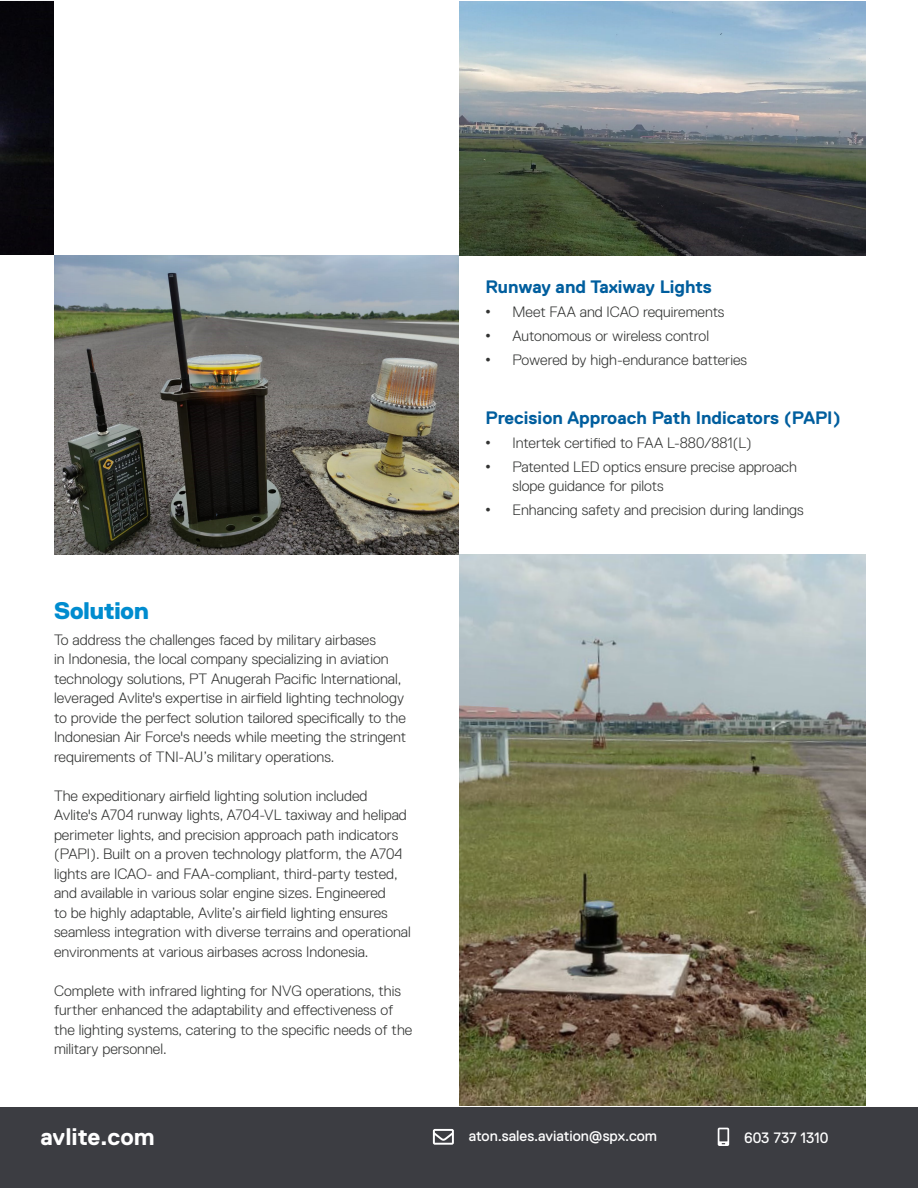
<style>
.page{position:relative;width:918px;height:1188px;background:#fff}
.page>*{position:absolute;margin:0;border:0;box-sizing:border-box;transform-origin:0 0}
.t1{font:700 24px "Replica Std";color:#fff}
.H2_Heading{font:800 24px "Replica Std";color:#008ccf}
.t2{font:700 18px "Replica Std";color:#005e9e}
.t3{font:300 15px/19.5px "Replica Std";color:#323332}
.t4{font:15px "Replica Std";color:#fff}
.s1{font-family:"Arial";font-weight:400}
</style>
<div class="page">
<div style="left:0;top:1107px;width:918px;height:81px;background:#3c3d42"></div>
<svg style="left:433px;top:1129px;width:21px;height:16px"></svg>
<svg style="left:718px;top:1128px;width:11px;height:18px"></svg>
<img style="left:0;top:1px;width:54px;height:253px">
<img style="left:459px;top:1px;width:407px;height:254px">
<img style="left:459px;top:554px;width:407px;height:552px">
<img style="left:54px;top:255px;width:404px;height:299px">
<p class="t2" style="left:485px;top:277px;width:228px">Runway and Taxiway Lights</p>
<p class="t3" style="left:485px;top:302px;width:241px"><span class="s1">•</span> Meet FAA and ICAO requirements</p>
<p class="t3" style="left:485px;top:326px;width:225px"><span class="s1">•</span> Autonomous or wireless control</p>
<p class="t3" style="left:485px;top:350px;width:263px"><span class="s1">•</span> Powered by high-endurance batteries</p>
<p class="H2_Heading" style="left:54px;top:597px;width:96px">Solution</p>
<p class="t3" style="left:54px;top:630px;width:354px">To address the challenges faced by military airbases<br>in Indonesia, the local company specializing in aviation technology solutions, PT Anugerah Pacific International, leveraged Avlite's expertise in airfield lighting technology to provide the perfect solution tailored specifically to the Indonesian Air Force's needs while meeting the stringent requirements of TNI-AU’s military operations.</p>
<p class="t3" style="left:54px;top:786px;width:358px">The expeditionary airfield lighting solution included Avlite's A704 runway lights, A704-VL taxiway and helipad perimeter lights, and precision approach path indicators (PAPI). Built on a proven technology platform, the A704 lights are ICAO- and FAA-compliant, third-party tested, and available in various solar engine sizes. Engineered<br>to be highly adaptable, Avlite’s airfield lighting ensures seamless integration with diverse terrains and operational environments at various airbases across Indonesia.</p>
<p class="t3" style="left:54px;top:981px;width:360px">Complete with infrared lighting for NVG operations, this further enhanced the adaptability and effectiveness of the lighting systems, catering to the specific needs of the military personnel.</p>
<p class="t2" style="left:485px;top:408px;width:357px">Precision Approach Path Indicators (PAPI)</p>
<p class="t3" style="left:485px;top:433px;width:268px"><span class="s1">•</span> Intertek certified to FAA L-880/881(L)</p>
<p class="t3" style="left:512px;top:457px;width:286px;text-indent:-27px"><span class="s1">•</span> Patented LED optics ensure precise approach slope guidance for pilots</p>
<p class="t3" style="left:485px;top:500px;width:320px"><span class="s1">•</span> Enhancing safety and precision during landings</p>
<h1 class="t1" style="left:41px;top:1123px;width:116px">avlite.com</h1>
<p class="t4" style="left:469px;top:1128px;width:190px">aton.sales.aviation@spx.com</p>
<p class="t4" style="left:744px;top:1129px;width:86px">603 737 1310</p>
</div>
